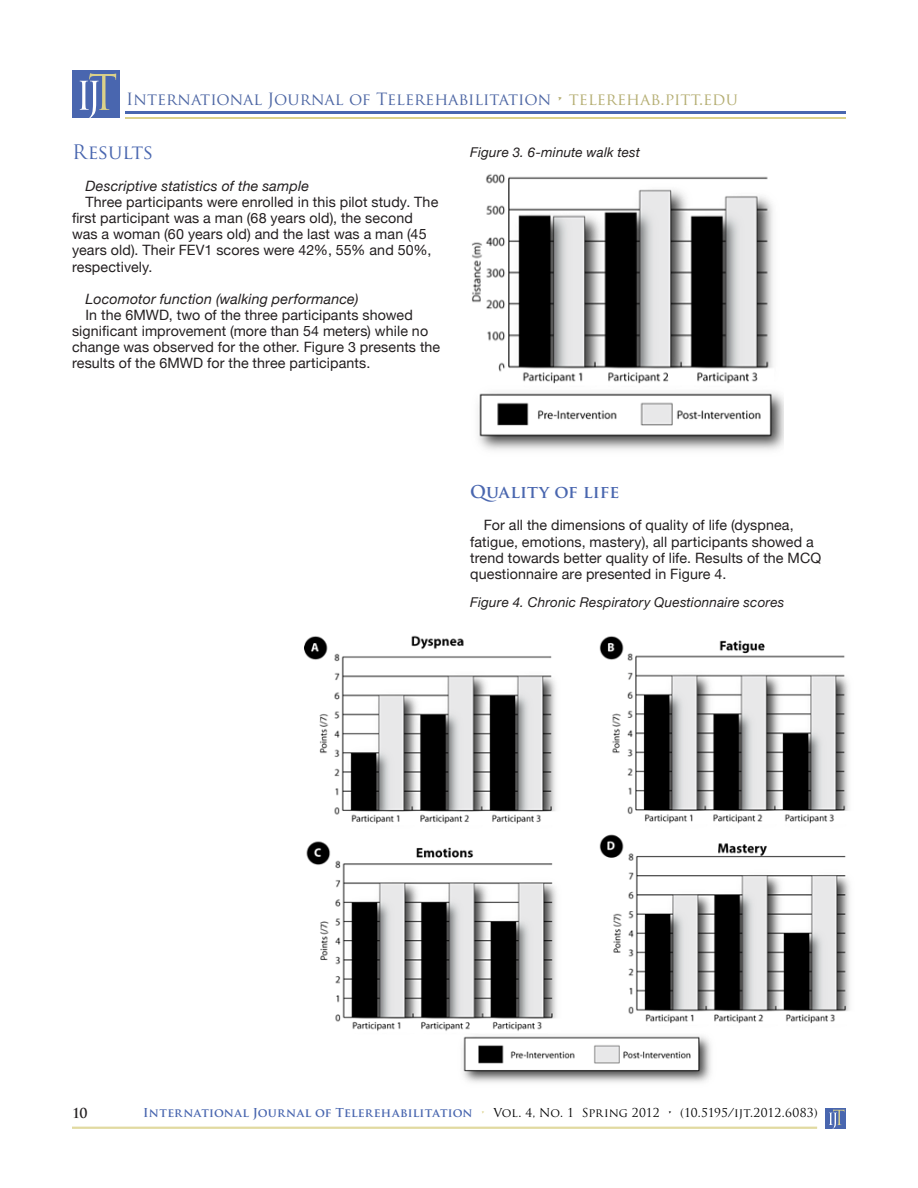
<style>
.page{position:relative;width:918px;height:1188px;background:#fff}
.page>*{position:absolute;margin:0;border:0;box-sizing:border-box;transform-origin:0 0}
.t1{font:19.5px "Trajan Pro";letter-spacing:-.01em;color:#4966af}
.Heading_3{font:700 17.25px "Trajan Pro";color:#4966af}
.t2{font:16.5px "Trajan Pro";color:#4d66a4}
.Paragraph_1{font:14.25px/16.2px "Helvetica Neue";letter-spacing:.01em;color:#231f20}
.Paragraph_1-2{font:italic 14.25px "Helvetica Neue";letter-spacing:.01em;color:#231f20}
.Paragraph_3{font:italic 13.5px "Helvetica Neue";letter-spacing:.01em;color:#231f20}
.t3{font:700 13.5px "Trajan Pro";color:#231f20}
.t4{font:12px "Trajan Pro";letter-spacing:-.005em;color:#000}
.s1{font-weight:700;color:#b5ae73}
.s2{color:#b5ae73}
.s3{font-weight:700;color:#4966af}
.s4{color:#dbd189}
</style>
<div class="page">
<div style="left:72px;top:70px;width:48px;height:48px;background:#4966af"></div>
<svg style="left:80px;top:73px;width:36px;height:45px"></svg>
<hr style="left:126px;top:112px;width:720px;height:2px;background:#4966af">
<hr style="left:126px;top:117px;width:720px;height:1px;background:#dbd189">
<div style="left:826px;top:1108px;width:20px;height:21px;background:#4966af"></div>
<svg style="left:829px;top:1109px;width:15px;height:20px"></svg>
<hr style="left:72px;top:1127px;width:745px;height:1px;background:#dbd189">
<hr style="left:72px;top:1128px;width:745px;height:1px;background:#dbd189">
<img style="left:472px;top:174px;width:312px;height:276px">
<img style="left:305px;top:635px;width:545px;height:448px">
<p class="t2" style="left:126px;top:88px;width:613px">International Journal of Telerehabilitation <span class="s1">•</span> <span class="s2">telerehab.pitt.edu</span></p>
<p class="t1" style="left:72px;top:139px;width:83px">Results</p>
<p class="Paragraph_1-2" style="left:86px;top:177px;width:225px">Descriptive statistics of the sample</p>
<p class="Paragraph_1" style="left:72px;top:194px;width:368px;text-indent:14px">Three participants were enrolled in this pilot study. The first participant was a man (68 years old), the second was a woman (60 years old) and the last was a man (45 years old). Their FEV1 scores were 42%, 55% and 50%, respectively.</p>
<p class="Paragraph_1-2" style="left:86px;top:290px;width:274px">Locomotor function (walking performance)</p>
<p class="Paragraph_1" style="left:72px;top:307px;width:370px;text-indent:14px">In the 6MWD, two of the three participants showed significant improvement (more than 54 meters) while no change was observed for the other. Figure 3 presents the results of the 6MWD for the three participants.</p>
<p class="Paragraph_3" style="left:470px;top:144px;width:171px">Figure 3. 6-minute walk test</p>
<p class="Heading_3" style="left:470px;top:481px;width:151px">Quality of life</p>
<p class="Paragraph_1" style="left:470px;top:517px;width:353px;text-indent:14px">For all the dimensions of quality of life (dyspnea, fatigue, emotions, mastery), all participants showed a trend towards better quality of life. Results of the MCQ questionnaire are presented in Figure 4.</p>
<p class="Paragraph_3" style="left:470px;top:594px;width:316px">Figure 4. Chronic Respiratory Questionnaire scores</p>
<p class="t3" style="left:72px;top:1105px;width:17px">10</p>
<p class="t4" style="left:143px;top:1105px;width:676px"><span class="s3">International Journal of Telerehabilitation</span> <span class="s4">•</span> Vol. 4, No. 1 Spring 2012 • (10.5195/ijt.2012.6083)</p>
</div>
